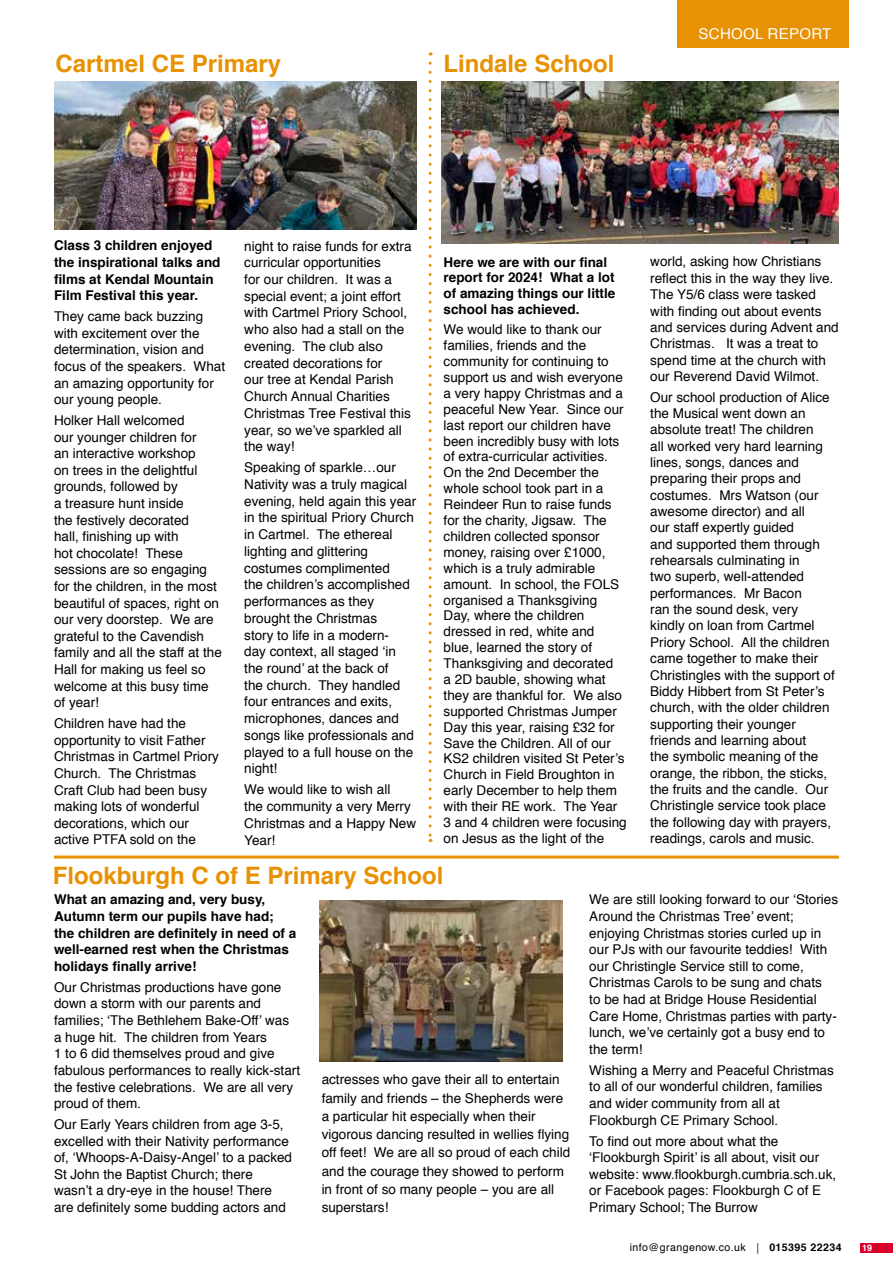
<style>
.page{position:relative;width:893px;height:1263px;background:#fff}
.page>*{position:absolute;margin:0;border:0;box-sizing:border-box;transform-origin:0 0}
.t1{font:700 24px "Helvetica";color:#e89103}
.t2{font:15px "Helvetica";letter-spacing:.02em;color:#fff}
.t3{font:13.5px/16.6px "Helvetica";color:#000}
.t4{font:700 13.5px/16.6px "Helvetica";color:#000}
.t5{font:10.5px "Helvetica";letter-spacing:.04em;color:#000}
.t6{font:700 9px "Helvetica";color:#fff}
.s1{font-family:"Minion Pro"}
.s2{font-weight:700}
</style>
<div class="page">
<div style="left:860px;top:1243px;width:33px;height:9px;background:#da002c"></div>
<div style="left:677px;top:0;width:172px;height:47px;background:#e89103"></div>
<svg style="left:429px;top:63px;width:3px;height:779px"></svg>
<hr style="left:54px;top:855px;width:785px;height:3px;background:#e89103">
<img style="left:319px;top:900px;width:244px;height:162px">
<img style="left:442px;top:81px;width:397px;height:162px">
<img style="left:54px;top:81px;width:363px;height:148px">
<h1 class="t1" style="left:56px;top:44px;width:227px">Cartmel CE Primary</h1>
<h1 class="t1" style="left:444px;top:44px;width:172px">Lindale School</h1>
<p class="t2" style="left:699px;top:22px;width:134px">SCHOOL REPORT</p>
<p class="t4" style="left:54px;top:237px;width:168px">Class 3 children enjoyed the inspirational talks and films at Kendal Mountain<br>Film Festival this year.</p>
<p class="t3" style="left:54px;top:308px;width:173px">They came back buzzing with excitement over the determination, vision and focus of the speakers. What an amazing opportunity for our young people.</p>
<p class="t3" style="left:54px;top:412px;width:169px">Holker Hall welcomed<br>our younger children for<br>an interactive workshop<br>on trees in the delightful grounds, followed by<br>a treasure hunt inside<br>the festively decorated<br>hall, finishing up with<br>hot chocolate! These sessions are so engaging for the children, in the most beautiful of spaces, right on our very doorstep. We are grateful to the Cavendish family and all the staff at the<br>Hall for making us feel so welcome at this busy time of year!</p>
<p class="t3" style="left:54px;top:715px;width:167px">Children have had the opportunity to visit Father<br>Christmas in Cartmel Priory<br>Church. The Christmas<br>Craft Club had been busy making lots of wonderful decorations, which our active PTFA sold on the</p>
<p class="t3" style="left:244px;top:238px;width:169px">night to raise funds for extra curricular opportunities<br>for our children. It was a special event; a joint effort with Cartmel Priory School, who also had a stall on the evening. The club also created decorations for<br>our tree at Kendal Parish<br>Church Annual Charities<br>Christmas Tree Festival this year, so we’ve sparkled all the way!</p>
<p class="t3" style="left:244px;top:460px;width:173px">Speaking of sparkle…our<br>Nativity was a truly magical evening, held again this year in the spiritual Priory Church in Cartmel. The ethereal lighting and glittering costumes complimented<br>the children’s accomplished performances as they brought the Christmas<br>story to life in a modern-<br>day context, all staged ‘in the round’ at the back of<br>the church. They handled four entrances and exits, microphones, dances and songs like professionals and played to a full house on the night!</p>
<p class="t3" style="left:244px;top:782px;width:173px">We would like to wish all<br>the community a very Merry<br>Christmas and a Happy New<br>Year!</p>
<p class="t4" style="left:444px;top:254px;width:173px;line-height:15.9px">Here we are with our final report for 2024! What a lot of amazing things our little school has achieved.</p>
<p class="t3" style="left:444px;top:322px;width:185px;line-height:15.9px">We would like to thank our families, friends and the community for continuing to support us and wish everyone a very happy Christmas and a peaceful New Year. Since our last report our children have been incredibly busy with lots of extra-curricular activities.<br>On the 2nd December the whole school took part in a<br>Reindeer Run to raise funds for the charity, Jigsaw. The children collected sponsor money, raising over £1000, which is a truly admirable amount. In school, the FOLS organised a Thanksgiving<br>Day, where the children dressed in red, white and blue, learned the story of<br>Thanksgiving and decorated<br>a 2D bauble, showing what they are thankful for. We also supported Christmas Jumper<br>Day this year, raising £32 for<br>Save the Children. All of our<br>KS2 children visited St Peter’s<br>Church in Field Broughton in early December to help them with their RE work. The Year<br>3 and 4 children were focusing on Jesus as the light of the</p>
<p class="t3" style="left:650px;top:254px;width:190px">world, asking how Christians reflect this in the way they live.<br>The Y5/6 class were tasked with finding out about events and services during Advent and<br>Christmas. It was a treat to spend time at the church with our Reverend David Wilmot.</p>
<p class="t3" style="left:650px;top:389px;width:186px">Our school production of Alice the Musical went down an absolute treat! The children<br>all worked very hard learning lines, songs, dances and preparing their props and costumes. Mrs Watson (our awesome director) and all<br>our staff expertly guided<br>and supported them through rehearsals culminating in<br>two superb, well-attended performances. Mr Bacon<br>ran the sound desk, very kindly on loan from Cartmel<br>Priory School. All the children came together to make their<br>Christingles with the support of<br>Biddy Hibbert from St Peter’s church, with the older children supporting their younger friends and learning about<br>the symbolic meaning of the orange, the ribbon, the sticks, the fruits and the candle. Our<br>Christingle service took place the following day with prayers, readings, carols and music.</p>
<h1 class="t1" style="left:53px;top:856px;width:392px">Flookburgh C of E Primary School</h1>
<p class="t4" style="left:54px;top:891px;width:244px">What an amazing and, very busy,<br>Autumn term our pupils have had; the children are definitely in need of a well-earned rest when the Christmas holidays finally arrive!</p>
<p class="t3" style="left:54px;top:979px;width:248px">Our Christmas productions have gone down a storm with our parents and families; ‘The Bethlehem Bake-Off’ was<br>a huge hit. The children from Years<br>1 to 6 did themselves proud and give fabulous performances to really kick-start the festive celebrations. We are all very proud of them.</p>
<p class="t3" style="left:54px;top:1116px;width:240px">Our Early Years children from age 3-5, excelled with their Nativity performance of, ‘Whoops-A-Daisy-Angel’ to a packed St John the Baptist Church; there wasn’t a dry-eye in the house! There are definitely some budding actors and</p>
<p class="t3" style="left:322px;top:1071px;width:250px;line-height:18.3px">actresses who gave their all to entertain family and friends – the Shepherds were a particular hit especially when their vigorous dancing resulted in wellies flying off feet! We are all so proud of each child and the courage they showed to perform in front of so many people – you are all superstars!</p>
<p class="t3" style="left:589px;top:892px;width:250px">We are still looking forward to our ‘Stories Around the Christmas Tree’ event; enjoying Christmas stories curled up in our PJs with our favourite teddies! With our Christingle Service still to come, Christmas Carols to be sung and chats<br>to be had at Bridge House Residential Care Home, Christmas parties with party&shy;lunch, we’ve certainly got a busy end to the term!</p>
<p class="t3" style="left:589px;top:1062px;width:246px">Wishing a Merry and Peaceful Christmas to all of our wonderful children, families and wider community from all at Flookburgh CE Primary School.</p>
<p class="t3" style="left:589px;top:1133px;width:248px">To find out more about what the ‘Flookburgh Spirit’ is all about, visit our website: www.flookburgh.cumbria.sch.uk, or Facebook pages: Flookburgh C of E Primary School; The Burrow</p>
<p class="t5" style="left:630px;top:1239px;width:214px">info@grangenow.co.uk <span class="s1">|</span> <span class="s2">015395 22234</span></p>
<p class="t6" style="left:862px;top:1241px;width:12px">19</p>
</div>
